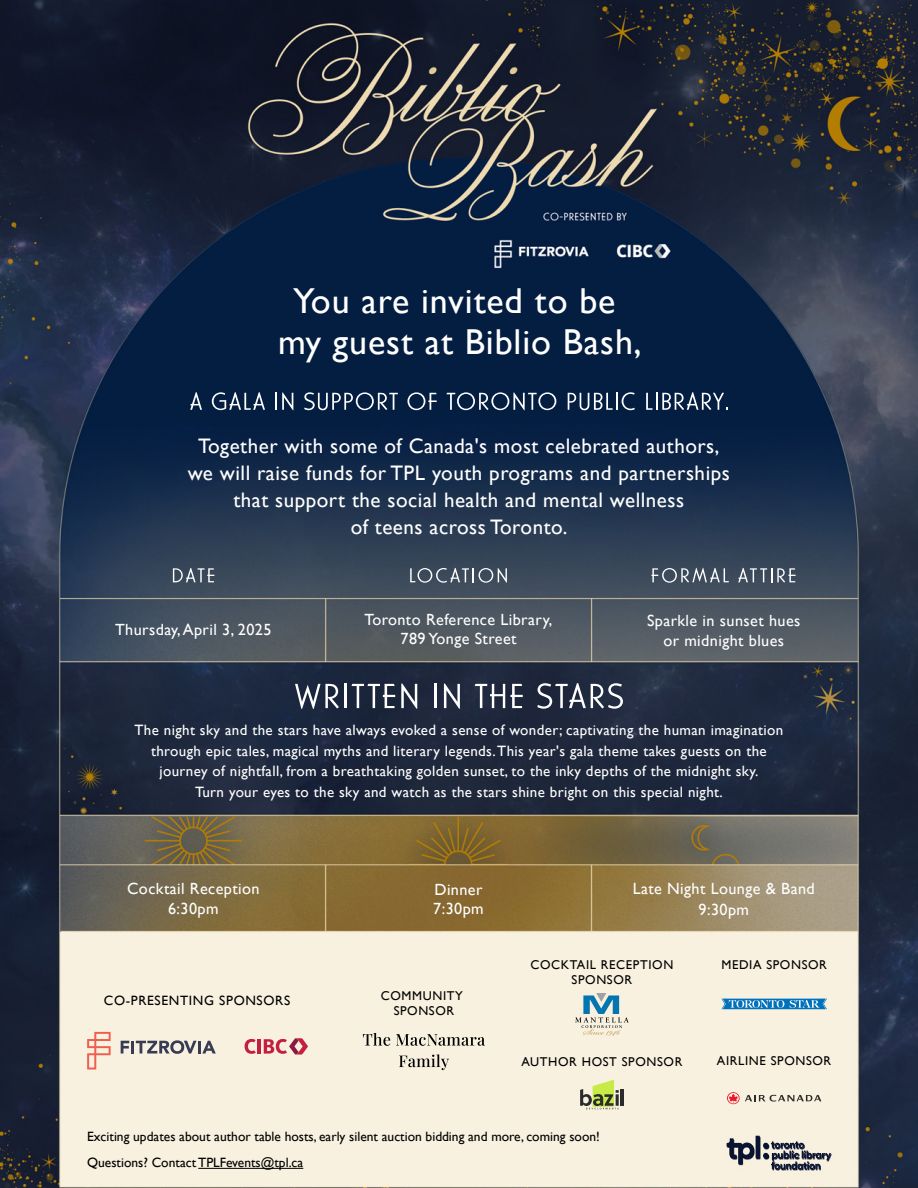
<style>
.page{position:relative;width:918px;height:1188px;background:#fff}
.page>*{position:absolute;margin:0;border:0;box-sizing:border-box;transform-origin:0 0}
.t1{font:36px/40.5px "Gill Sans";letter-spacing:.025em;color:#fff;text-align:center}
.t2{font:21px/27px "Gill Sans";letter-spacing:.025em;color:#fff;text-align:center}
.t3{font:16.2px/19.5px "Gill Sans";letter-spacing:.025em;color:#fff;text-align:center}
.t4{font:15px/20.5px "Gill Sans";letter-spacing:.025em;color:#fff;text-align:center}
.t5{font:13.5px/26.2px "Gill Sans";color:#000}
.t6{font:13.5px "Gill Sans";letter-spacing:.05em;color:#000}
.t7{font:12.75px/15px "Gill Sans";letter-spacing:.05em;color:#000;text-align:center}
</style>
<div class="page">
<img style="left:0;top:0;width:918px;height:1188px">
<svg style="left:727px;top:1138px;width:27px;height:26px"></svg>
<hr style="left:756px;top:1136px;width:4px;height:22px;background:#0a1330">
<svg style="left:763px;top:1141px;width:68px;height:28px;background:#979697"></svg>
<svg style="left:173px;top:568px;width:41px;height:14px"></svg>
<svg style="left:410px;top:568px;width:97px;height:15px"></svg>
<svg style="left:651px;top:568px;width:78px;height:15px"></svg>
<svg style="left:738px;top:568px;width:58px;height:15px"></svg>
<svg style="left:295px;top:684px;width:44px;height:25px"></svg>
<hr style="left:345px;top:684px;width:2px;height:24px;background:#fff">
<svg style="left:352px;top:684px;width:43px;height:24px"></svg>
<svg style="left:401px;top:684px;width:16px;height:25px"></svg>
<hr style="left:435px;top:684px;width:2px;height:24px;background:#fff">
<svg style="left:444px;top:684px;width:16px;height:25px"></svg>
<svg style="left:475px;top:684px;width:48px;height:24px"></svg>
<svg style="left:537px;top:683px;width:86px;height:26px"></svg>
<hr style="left:198px;top:1168px;width:105px;height:1px;background:#000">
<svg style="left:190px;top:392px;width:12px;height:18px"></svg>
<svg style="left:212px;top:392px;width:53px;height:18px"></svg>
<svg style="left:276px;top:393px;width:17px;height:17px"></svg>
<svg style="left:304px;top:392px;width:94px;height:18px;background:#435670"></svg>
<svg style="left:407px;top:392px;width:30px;height:18px"></svg>
<svg style="left:447px;top:392px;width:109px;height:18px;background:#41546f"></svg>
<svg style="left:568px;top:392px;width:67px;height:18px"></svg>
<svg style="left:646px;top:392px;width:82px;height:18px"></svg>
<svg style="left:121px;top:1040px;width:95px;height:14px"></svg>
<svg style="left:87px;top:1032px;width:24px;height:38px"></svg>
<svg style="left:245px;top:1039px;width:11px;height:15px"></svg>
<hr style="left:257px;top:1039px;width:4px;height:15px;background:#c41f3f">
<svg style="left:264px;top:1038px;width:44px;height:17px"></svg>
<svg style="left:363px;top:1033px;width:122px;height:37px;background:#d8d2c2"></svg>
<svg style="left:575px;top:993px;width:54px;height:43px;background:#bdcdca"></svg>
<hr style="left:621px;top:1089px;width:3px;height:17px;background:#2b2b2b">
<svg style="left:580px;top:1080px;width:39px;height:29px"></svg>
<svg style="left:721px;top:999px;width:106px;height:10px"></svg>
<svg style="left:727px;top:1092px;width:94px;height:13px"></svg>
<h1 class="t1" style="left:278px;top:282px;width:365px">You are invited to be my guest at Biblio Bash,</h1>
<h2 class="t2" style="left:188px;top:432px;width:544px">Together with some of Canada's most celebrated authors, we will raise funds for TPL youth programs and partnerships that support the social health and mental wellness<br>of teens across Toronto.</h2>
<p class="t3" style="left:115px;top:620px;width:158px">Thursday, April 3, 2025</p>
<p class="t3" style="left:365px;top:610px;width:189px">Toronto Reference Library,<br>789 Yonge Street</p>
<p class="t3" style="left:647px;top:611px;width:155px">Sparkle in sunset hues or midnight blues</p>
<p class="t4" style="left:134px;top:720px;width:650px">The night sky and the stars have always evoked a sense of wonder; captivating the human imagination through epic tales, magical myths and literary legends.This year's gala theme takes guests on the journey of nightfall, from a breathtaking golden sunset, to the inky depths of the midnight sky.<br>Turn your eyes to the sky and watch as the stars shine bright on this special night.</p>
<p class="t3" style="left:127px;top:879px;width:134px">Cocktail Reception<br>6:30pm</p>
<p class="t3" style="left:633px;top:879px;width:184px;line-height:20.5px">Late Night Lounge &amp; Band<br>9:30pm</p>
<p class="t3" style="left:433px;top:880px;width:52px;text-align:left">Dinner<br>7:30pm</p>
<p class="t6" style="left:104px;top:992px;width:188px">CO-PRESENTING SPONSORS</p>
<p class="t7" style="left:381px;top:988px;width:84px">COMMUNITY<br>SPONSOR</p>
<p class="t7" style="left:530px;top:957px;width:144px">COCKTAIL RECEPTION<br>SPONSOR</p>
<p class="t7" style="left:521px;top:1055px;width:163px">AUTHOR HOST SPONSOR</p>
<p class="t5" style="left:87px;top:1124px;width:514px">Exciting updates about author table hosts, early silent auction bidding and more, coming soon!<br>Questions? Contact TPLFevents@tpl.ca</p>
<p class="t7" style="left:721px;top:957px;width:107px">MEDIA SPONSOR</p>
<p class="t7" style="left:717px;top:1053px;width:116px">AIRLINE SPONSOR</p>
</div>
